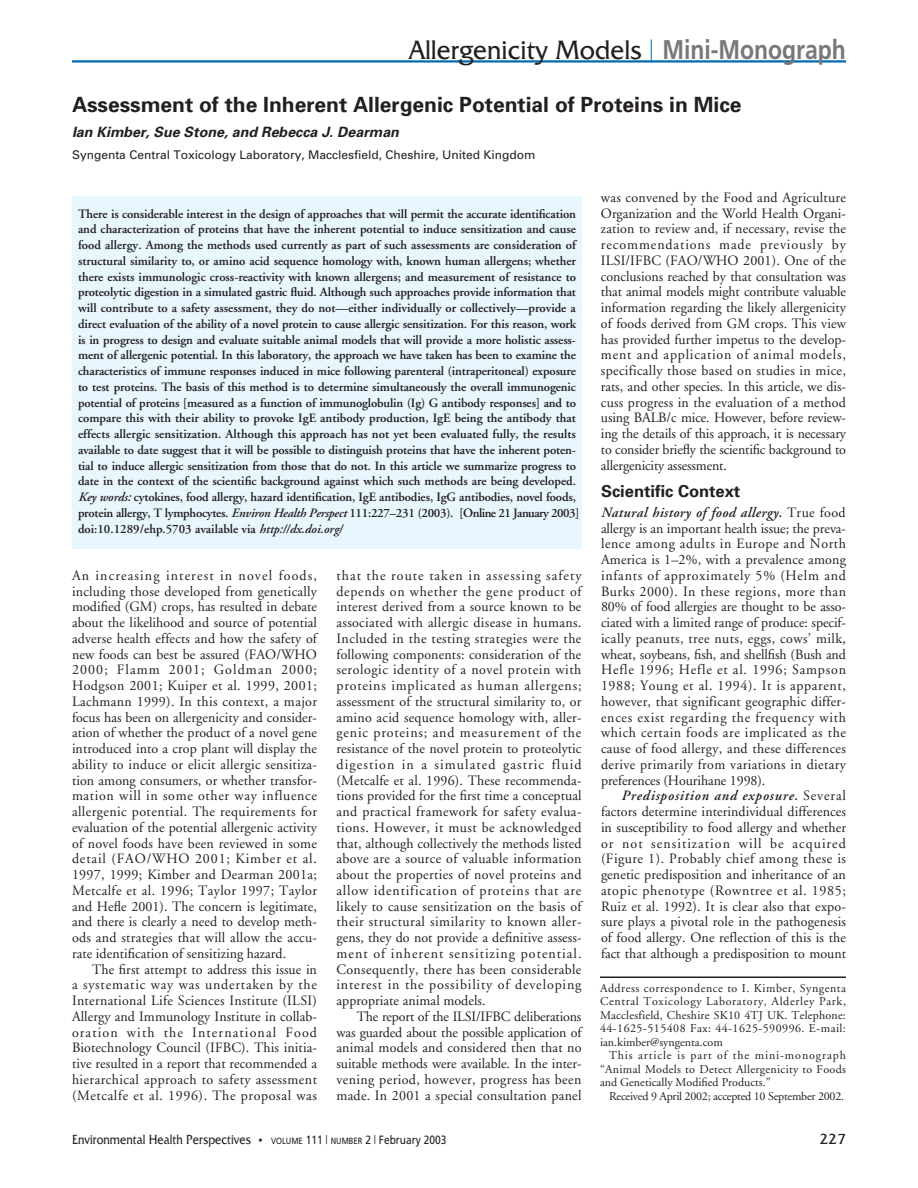
<style>
.page{position:relative;width:918px;height:1188px;background:#fff}
.page>*{position:absolute;margin:0;border:0;box-sizing:border-box;transform-origin:0 0}
.t1{font:27px "Friz Quadrata IT Cby BT";color:#231f20;scale:.95 1}
.t2{font:700 21px "Univers";color:#231f20}
.t3{font:700 16.5px "Univers";color:#231f20}
.t4{font:15px "Friz Quadrata IT Cby BT";color:#231f20}
.t5{font:14.25px/15.8px "Adobe Garamond";letter-spacing:.005em;color:#231f20;text-align:justify}
.t6{font:italic 700 14.25px "Univers";color:#231f20}
.t7{font:italic 600 14.25px "Adobe Garamond";letter-spacing:.03em;color:#231f20}
.t8{font:14.25px "Adobe Garamond";letter-spacing:.04em;color:#231f20}
.t9{font:13.5px "Friz Quadrata IT Cby BT";color:#231f20;scale:.85 1}
.t10{font:600 12.75px/15.8px "Adobe Garamond";letter-spacing:-.01em;color:#231f20;text-align:justify}
.t11{font:12px/13.5px "Adobe Garamond";color:#231f20;text-align:justify}
.t12{font:12px "Univers";color:#231f20}
.t13{font:12px "Adobe Garamond";letter-spacing:-.02em;color:#231f20}
.s1{font-family:"Frutiger";font-weight:300;font-size:30px;color:#006bb2}
.s2{font-family:"Frutiger";font-weight:700;color:#76787b}
.s3{font-weight:600;font-style:italic}
.s4{font-style:italic}
.s5{font-weight:400;font-style:normal}
.s6{font-size:10.5px}
.s7{font-family:"Frutiger";font-size:9px}
.s8{font-family:"Frutiger";font-size:12px}
.s9{font-family:"Frutiger";font-weight:300;font-size:12px}
</style>
<div class="page">
<hr style="left:600px;top:976px;width:246px;height:2px;background:#231f20">
<div style="left:72px;top:196px;width:510px;height:352px;background:#e8f6fd"></div>
<hr style="left:72px;top:60px;width:774px;height:3px;background:#006bb2">
<h1 class="t1" style="left:409px;top:40px;width:461px">Allergenicity Models <span class="s1">|</span> <span class="s2">Mini-Monograph</span></h1>
<h2 class="t2" style="left:72px;top:97px;width:671px">Assessment of the Inherent Allergenic Potential of Proteins in Mice</h2>
<p class="t6" style="left:72px;top:126px;width:329px">Ian Kimber, Sue Stone, and Rebecca J. Dearman</p>
<p class="t12" style="left:72px;top:150px;width:465px">Syngenta Central Toxicology Laboratory, Macclesfield, Cheshire, United Kingdom</p>
<p class="t5" style="left:601px;top:191px;width:247px">was convened by the Food and Agriculture Organization and the World Health Organi&shy;zation to review and, if necessary, revise the recommendations made previously by ILSI/IFBC (FAO/WHO 2001). One of the conclusions reached by that consultation was that animal models might contribute valuable information regarding the likely allergenicity of foods derived from GM crops. This view has provided further impetus to the develop&shy;ment and application of animal models, specifically those based on studies in mice, rats, and other species. In this article, we dis&shy;cuss progress in the evaluation of a method using BALB/c mice. However, before review&shy;ing the details of this approach, it is necessary to consider briefly the scientific background to allergenicity assessment.</p>
<p class="t3" style="left:601px;top:485px;width:141px">Scientific Context</p>
<p class="t5" style="left:601px;top:521px;width:247px">allergy is an important health issue; the preva-</p>
<p class="t5" style="left:601px;top:553px;width:247px">America is 1–2%, with a prevalence among infants of approximately 5% (Helm and Burks 2000). In these regions, more than 80% of food allergies are thought to be asso&shy;ciated with a limited range of produce: specif&shy;ically peanuts, tree nuts, eggs, cows’ milk, wheat, soybeans, fish, and shellfish (Bush and Hefle 1996; Hefle et al. 1996; Sampson 1988; Young et al. 1994). It is apparent, however, that significant geographic differ&shy;ences exist regarding the frequency with which certain foods are implicated as the cause of food allergy, and these differences derive primarily from variations in dietary preferences (Hourihane 1998).</p>
<p class="t5" style="left:601px;top:789px;width:247px;text-indent:20px"><span class="s3">Predisposition and exposure.</span> Several factors determine interindividual differences in susceptibility to food allergy and whether or not sensitization will be acquired (Figure 1). Probably chief among these is genetic predisposition and inheritance of an atopic phenotype (Rowntree et al. 1985; Ruiz et al. 1992). It is clear also that expo&shy;sure plays a pivotal role in the pathogenesis of food allergy. One reflection of this is the fact that although a predisposition to mount</p>
<p class="t11" style="left:600px;top:982px;width:248px">Address correspondence to I. Kimber, Syngenta Central Toxicology Laboratory, Alderley Park, Macclesfield, Cheshire SK10 4TJ UK. Telephone:<br>44-1625-515408 Fax: 44-1625-590996. E-mail: ian.kimber@syngenta.com</p>
<p class="t11" style="left:600px;top:1050px;width:248px;text-indent:9px">This article is part of the mini-monograph “Animal Models to Detect Allergenicity to Foods and Genetically Modified Products.”</p>
<p class="t13" style="left:609px;top:1091px;width:237px">Received 9 April 2002; accepted 10 September 2002.</p>
<p class="t10" style="left:78px;top:207px;width:500px">There is considerable interest in the design of approaches that will permit the accurate identification and characterization of proteins that have the inherent potential to induce sensitization and cause food allergy. Among the methods used currently as part of such assessments are consideration of structural similarity to, or amino acid sequence homology with, known human allergens; whether there exists immunologic cross-reactivity with known allergens; and measurement of resistance to proteolytic digestion in a simulated gastric fluid. Although such approaches provide information that will contribute to a safety assessment, they do not—either individually or collectively—provide a direct evaluation of the ability of a novel protein to cause allergic sensitization. For this reason, work is in progress to design and evaluate suitable animal models that will provide a more holistic assess&shy;ment of allergenic potential. In this laboratory, the approach we have taken has been to examine the characteristics of immune responses induced in mice following parenteral (intraperitoneal) exposure to test proteins. The basis of this method is to determine simultaneously the overall immunogenic</p>
<p class="t10" style="left:78px;top:412px;width:500px">compare this with their ability to provoke IgE antibody production, IgE being the antibody that effects allergic sensitization. Although this approach has not yet been evaluated fully, the results available to date suggest that it will be possible to distinguish proteins that have the inherent poten&shy;tial to induce allergic sensitization from those that do not. In this article we summarize progress to date in the context of the scientific background against which such methods are being developed.<br><span class="s4">Key words:</span> cytokines, food allergy, hazard identification, IgE antibodies, IgG antibodies, novel foods,</p>
<p class="t10" style="left:78px;top:522px;width:266px">doi:10.1289/ehp.5703 available via <span class="s4">http://dx.doi.org/</span></p>
<p class="t10" style="left:78px;top:396px;width:500px">potential of proteins [measured as a function of immunoglobulin (Ig) G antibody responses] and to</p>
<p class="t10" style="left:78px;top:506px;width:503px">protein allergy, T lymphocytes. <span class="s4">Environ Health Perspect</span> 111:227–231 (2003). [Online 21 January 2003]</p>
<p class="t7" style="left:601px;top:506px;width:246px">Natural history of food allergy. <span class="s5">True food</span></p>
<p class="t8" style="left:601px;top:538px;width:246px">lence among adults in Europe and North</p>
<p class="t5" style="left:72px;top:569px;width:247px">An increasing interest in novel foods, including those developed from genetically modified (GM) crops, has resulted in debate about the likelihood and source of potential adverse health effects and how the safety of new foods can best be assured (FAO/WHO 2000; Flamm 2001; Goldman 2000; Hodgson 2001; Kuiper et al. 1999, 2001; Lachmann 1999). In this context, a major focus has been on allergenicity and consider&shy;ation of whether the product of a novel gene introduced into a crop plant will display the ability to induce or elicit allergic sensitiza&shy;tion among consumers, or whether transfor&shy;mation will in some other way influence allergenic potential. The requirements for evaluation of the potential allergenic activity of novel foods have been reviewed in some detail (FAO/WHO 2001; Kimber et al.<br>1997, 1999; Kimber and Dearman 2001a; Metcalfe et al. 1996; Taylor 1997; Taylor and Hefle 2001). The concern is legitimate, and there is clearly a need to develop meth&shy;ods and strategies that will allow the accu&shy;rate identification of sensitizing hazard.</p>
<p class="t5" style="left:72px;top:962px;width:247px;text-indent:20px">The first attempt to address this issue in a systematic way was undertaken by the International Life Sciences Institute (ILSI)<br>Allergy and Immunology Institute in collab&shy;oration with the International Food Biotechnology Council (IFBC). This initia&shy;tive resulted in a report that recommended a hierarchical approach to safety assessment (Metcalfe et al. 1996). The proposal was</p>
<p class="t5" style="left:336px;top:569px;width:247px">that the route taken in assessing safety depends on whether the gene product of interest derived from a source known to be associated with allergic disease in humans.<br>Included in the testing strategies were the following components: consideration of the serologic identity of a novel protein with proteins implicated as human allergens; assessment of the structural similarity to, or amino acid sequence homology with, aller&shy;genic proteins; and measurement of the resistance of the novel protein to proteolytic digestion in a simulated gastric fluid (Metcalfe et al. 1996). These recommenda&shy;tions provided for the first time a conceptual and practical framework for safety evalua&shy;tions. However, it must be acknowledged that, although collectively the methods listed above are a source of valuable information about the properties of novel proteins and allow identification of proteins that are likely to cause sensitization on the basis of their structural similarity to known aller&shy;gens, they do not provide a definitive assess&shy;ment of inherent sensitizing potential.<br>Consequently, there has been considerable interest in the possibility of developing appropriate animal models.</p>
<p class="t5" style="left:336px;top:1010px;width:247px;text-indent:20px">The report of the ILSI/IFBC deliberations was guarded about the possible application of animal models and considered then that no suitable methods were available. In the inter&shy;vening period, however, progress has been made. In 2001 a special consultation panel</p>
<p class="t9" style="left:72px;top:1134px;width:442px">Environmental Health Perspectives <span class="s6">•</span> <span class="s7">VOLUME</span> <span class="s8">111</span> <span class="s9">|</span> <span class="s7">NUMBER</span> <span class="s8">2</span> <span class="s9">|</span> <span class="s8">February 2003</span></p>
<p class="t4" style="left:819px;top:1133px;width:28px">227</p>
</div>
